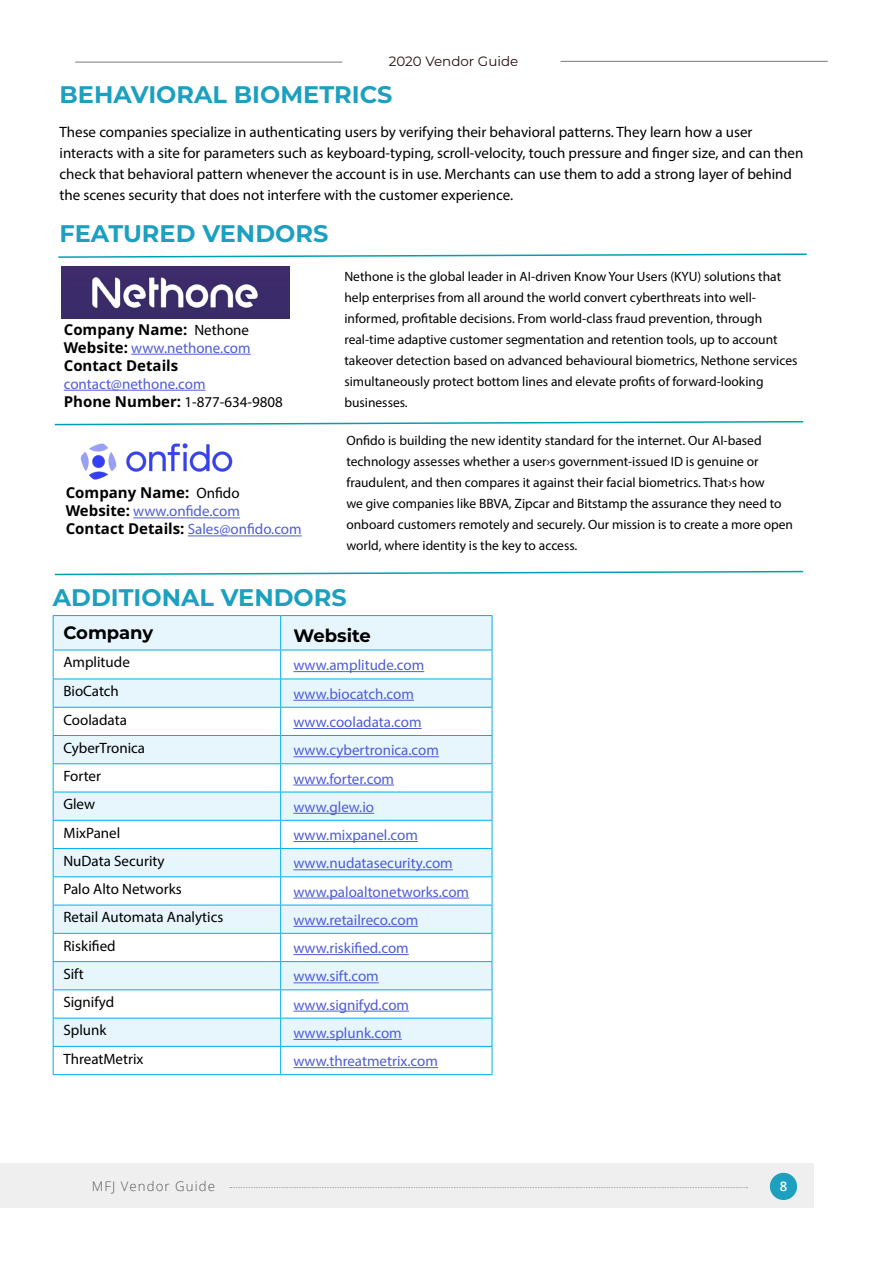
<style>
.page{position:relative;width:893px;height:1263px;background:#fff}
.page>*{position:absolute;margin:0;border:0;box-sizing:border-box;transform-origin:0 0}
.t1{font:700 24px "Montserrat";color:#1da0c0}
.t2{font:700 18px "Montserrat";color:#000}
.t3{font:15px/21px "Myriad Pro";color:#000}
.t4{font:15px/18px "Myriad Pro";color:#4f5cd6}
.t5{font:700 15px "Noto Sans";color:#000}
.t6{font:13.5px/21px "Myriad Pro";color:#000}
.t7{font:13.5px "Montserrat";color:#260d0d}
.t8{font:300 13.2px "Open Sans";letter-spacing:.08em;color:#565659}
.t9{font:600 13.2px "Open Sans";color:#fff}
.s1{font-family:"Myriad Pro";font-weight:400}
.s2{font-family:"Noto Sans";font-weight:700;color:#000}
.s3{color:#000}
</style>
<div class="page">
<hr style="left:75px;top:62px;width:267px;height:1px;background:#797979">
<hr style="left:561px;top:61px;width:267px;height:1px;background:#797979">
<img style="left:62px;top:267px;width:227px;height:52px">
<svg style="left:54px;top:616px;width:438px;height:430px;fill:#e7f6fd"></svg>
<hr style="left:53px;top:615px;width:228px;height:1px;background:#00aeef">
<hr style="left:53px;top:616px;width:1px;height:34px;background:#00aeef">
<hr style="left:53px;top:650px;width:228px;height:1px;background:#00aeef">
<hr style="left:53px;top:679px;width:228px;height:1px;background:#00aeef">
<hr style="left:53px;top:707px;width:228px;height:1px;background:#00aeef">
<hr style="left:53px;top:735px;width:228px;height:1px;background:#00aeef">
<hr style="left:53px;top:763px;width:228px;height:1px;background:#00aeef">
<hr style="left:53px;top:792px;width:228px;height:1px;background:#00aeef">
<hr style="left:53px;top:820px;width:228px;height:1px;background:#00aeef">
<hr style="left:53px;top:848px;width:228px;height:1px;background:#00aeef">
<hr style="left:53px;top:876px;width:228px;height:1px;background:#00aeef">
<hr style="left:53px;top:905px;width:228px;height:1px;background:#00aeef">
<hr style="left:53px;top:933px;width:228px;height:1px;background:#00aeef">
<hr style="left:53px;top:961px;width:228px;height:1px;background:#00aeef">
<hr style="left:53px;top:989px;width:228px;height:1px;background:#00aeef">
<hr style="left:53px;top:1018px;width:228px;height:1px;background:#00aeef">
<hr style="left:53px;top:1046px;width:228px;height:1px;background:#00aeef">
<svg style="left:53px;top:650px;width:1px;height:424px"></svg>
<hr style="left:53px;top:1074px;width:228px;height:1px;background:#00aeef">
<hr style="left:281px;top:615px;width:211px;height:1px;background:#00aeef">
<hr style="left:280px;top:616px;width:1px;height:34px;background:#00aeef">
<hr style="left:492px;top:616px;width:1px;height:34px;background:#00aeef">
<hr style="left:281px;top:650px;width:211px;height:1px;background:#00aeef">
<hr style="left:281px;top:679px;width:211px;height:1px;background:#00aeef">
<hr style="left:281px;top:707px;width:211px;height:1px;background:#00aeef">
<hr style="left:281px;top:735px;width:211px;height:1px;background:#00aeef">
<hr style="left:281px;top:763px;width:211px;height:1px;background:#00aeef">
<hr style="left:281px;top:792px;width:211px;height:1px;background:#00aeef">
<hr style="left:281px;top:820px;width:211px;height:1px;background:#00aeef">
<hr style="left:281px;top:848px;width:211px;height:1px;background:#00aeef">
<hr style="left:281px;top:876px;width:211px;height:1px;background:#00aeef">
<hr style="left:281px;top:905px;width:211px;height:1px;background:#00aeef">
<hr style="left:281px;top:933px;width:211px;height:1px;background:#00aeef">
<hr style="left:281px;top:961px;width:211px;height:1px;background:#00aeef">
<hr style="left:281px;top:989px;width:211px;height:1px;background:#00aeef">
<hr style="left:281px;top:1018px;width:211px;height:1px;background:#00aeef">
<hr style="left:281px;top:1046px;width:211px;height:1px;background:#00aeef">
<svg style="left:280px;top:650px;width:1px;height:424px"></svg>
<svg style="left:492px;top:650px;width:1px;height:424px"></svg>
<hr style="left:281px;top:1074px;width:211px;height:1px;background:#00aeef">
<hr style="left:293px;top:671px;width:131px;height:1px;background:#4f5cd6">
<hr style="left:293px;top:700px;width:121px;height:1px;background:#4f5cd6">
<hr style="left:293px;top:728px;width:129px;height:1px;background:#4f5cd6">
<hr style="left:293px;top:756px;width:146px;height:1px;background:#4f5cd6">
<hr style="left:293px;top:785px;width:101px;height:1px;background:#4f5cd6">
<hr style="left:293px;top:813px;width:81px;height:1px;background:#4f5cd6">
<hr style="left:293px;top:841px;width:125px;height:1px;background:#4f5cd6">
<hr style="left:293px;top:869px;width:160px;height:1px;background:#4f5cd6">
<hr style="left:293px;top:898px;width:176px;height:1px;background:#4f5cd6">
<hr style="left:293px;top:926px;width:125px;height:1px;background:#4f5cd6">
<hr style="left:293px;top:954px;width:116px;height:1px;background:#4f5cd6">
<hr style="left:293px;top:982px;width:86px;height:1px;background:#4f5cd6">
<hr style="left:293px;top:1011px;width:116px;height:1px;background:#4f5cd6">
<hr style="left:293px;top:1039px;width:109px;height:1px;background:#4f5cd6">
<hr style="left:293px;top:1067px;width:145px;height:1px;background:#4f5cd6">
<svg style="left:54px;top:421px;width:750px;height:5px"></svg>
<hr style="left:131px;top:354px;width:120px;height:1px;background:#4f5cd6">
<hr style="left:64px;top:390px;width:142px;height:1px;background:#4f5cd6">
<img style="left:80px;top:443px;width:153px;height:37px">
<svg style="left:54px;top:570px;width:750px;height:6px"></svg>
<hr style="left:133px;top:517px;width:107px;height:1px;background:#4f5cd6">
<hr style="left:188px;top:535px;width:114px;height:1px;background:#4f5cd6">
<svg style="left:58px;top:253px;width:749px;height:5px"></svg>
<div style="left:0;top:1163px;width:814px;height:45px;background:#efeff0"></div>
<div style="left:770px;top:1173px;width:27px;height:27px;background:#1da0c0;border-radius:50%"></div>
<svg style="left:230px;top:1187px;width:517px;height:1px"></svg>
<p class="t7" style="left:389px;top:52px;width:131px">2020 Vendor Guide</p>
<h1 class="t1" style="left:60px;top:78px;width:334px">BEHAVIORAL BIOMETRICS</h1>
<p class="t3" style="left:60px;top:121px;width:745px">These companies specialize in authenticating users by verifying their behavioral patterns. They learn how a user interacts with a site for parameters such as keyboard-typing, scroll-velocity, touch pressure and finger size, and can then check that behavioral pattern whenever the account is in use. Merchants can use them to add a strong layer of behind the scenes security that does not interfere with the customer experience.</p>
<h1 class="t1" style="left:60px;top:216px;width:270px">FEATURED VENDORS</h1>
<p class="t6" style="left:344px;top:266px;width:454px">Nethone is the global leader in AI-driven Know Your Users (KYU) solutions that help enterprises from all around the world convert cyberthreats into well&shy;informed, profitable decisions. From world-class fraud prevention, through real-time adaptive customer segmentation and retention tools, up to account takeover detection based on advanced behavioural biometrics, Nethone services simultaneously protect bottom lines and elevate profits of forward-looking businesses.</p>
<p class="t5" style="left:64px;top:319px;width:187px">Company Name: <span class="s1">Nethone</span></p>
<p class="t4" style="left:64px;top:338px;width:188px"><span class="s2">Website:</span> www.nethone.com</p>
<p class="t5" style="left:64px;top:355px;width:116px">Contact Details</p>
<p class="t4" style="left:64px;top:374px;width:221px">contact@nethone.com<br><span class="s2">Phone Number:</span> <span class="s3">1-877-634-9808</span></p>
<p class="t5" style="left:66px;top:482px;width:175px">Company Name: <span class="s1">Onfido</span></p>
<p class="t4" style="left:66px;top:502px;width:237px"><span class="s2">Website:</span> www.onfide.com<br><span class="s2">Contact Details:</span> Sales@onfido.com</p>
<p class="t6" style="left:346px;top:430px;width:448px">Onfido is building the new identity standard for the internet. Our AI-based technology assesses whether a user›s government-issued ID is genuine or fraudulent, and then compares it against their facial biometrics. That›s how<br>we give companies like BBVA, Zipcar and Bitstamp the assurance they need to onboard customers remotely and securely. Our mission is to create a more open world, where identity is the key to access.</p>
<h1 class="t1" style="left:53px;top:580px;width:295px">ADDITIONAL VENDORS</h1>
<h2 class="t2" style="left:63px;top:620px;width:91px">Company</h2>
<h2 class="t2" style="left:293px;top:622px;width:79px">Website</h2>
<p class="t3" style="left:63px;top:651px;width:68px">Amplitude</p>
<p class="t4" style="left:293px;top:656px;width:132px">www.amplitude.com</p>
<p class="t3" style="left:63px;top:680px;width:57px">BioCatch</p>
<p class="t4" style="left:293px;top:684px;width:122px">www.biocatch.com</p>
<p class="t3" style="left:63px;top:709px;width:65px">Cooladata</p>
<p class="t4" style="left:293px;top:713px;width:130px">www.cooladata.com</p>
<p class="t3" style="left:63px;top:737px;width:83px">CyberTronica</p>
<p class="t4" style="left:293px;top:741px;width:147px">www.cybertronica.com</p>
<p class="t3" style="left:63px;top:765px;width:39px">Forter</p>
<p class="t4" style="left:293px;top:769px;width:102px">www.forter.com</p>
<p class="t3" style="left:63px;top:793px;width:33px">Glew</p>
<p class="t4" style="left:293px;top:797px;width:82px">www.glew.io</p>
<p class="t3" style="left:63px;top:822px;width:58px">MixPanel</p>
<p class="t4" style="left:293px;top:826px;width:126px">www.mixpanel.com</p>
<p class="t3" style="left:63px;top:850px;width:103px">NuData Security</p>
<p class="t4" style="left:293px;top:854px;width:161px">www.nudatasecurity.com</p>
<p class="t3" style="left:63px;top:878px;width:120px">Palo Alto Networks</p>
<p class="t4" style="left:293px;top:882px;width:177px">www.paloaltonetworks.com</p>
<p class="t3" style="left:63px;top:906px;width:161px">Retail Automata Analytics</p>
<p class="t4" style="left:293px;top:910px;width:126px">www.retailreco.com</p>
<p class="t3" style="left:63px;top:935px;width:54px">Riskified</p>
<p class="t4" style="left:293px;top:939px;width:117px">www.riskified.com</p>
<p class="t3" style="left:63px;top:963px;width:22px">Sift</p>
<p class="t4" style="left:293px;top:967px;width:87px">www.sift.com</p>
<p class="t3" style="left:63px;top:991px;width:52px">Signifyd</p>
<p class="t4" style="left:293px;top:995px;width:117px">www.signifyd.com</p>
<p class="t3" style="left:63px;top:1019px;width:45px">Splunk</p>
<p class="t4" style="left:293px;top:1023px;width:110px">www.splunk.com</p>
<p class="t3" style="left:63px;top:1048px;width:82px">ThreatMetrix</p>
<p class="t4" style="left:293px;top:1052px;width:146px">www.threatmetrix.com</p>
<p class="t8" style="left:92px;top:1177px;width:125px">MFJ Vendor Guide</p>
<p class="t9" style="left:780px;top:1177px;width:9px">8</p>
</div>
